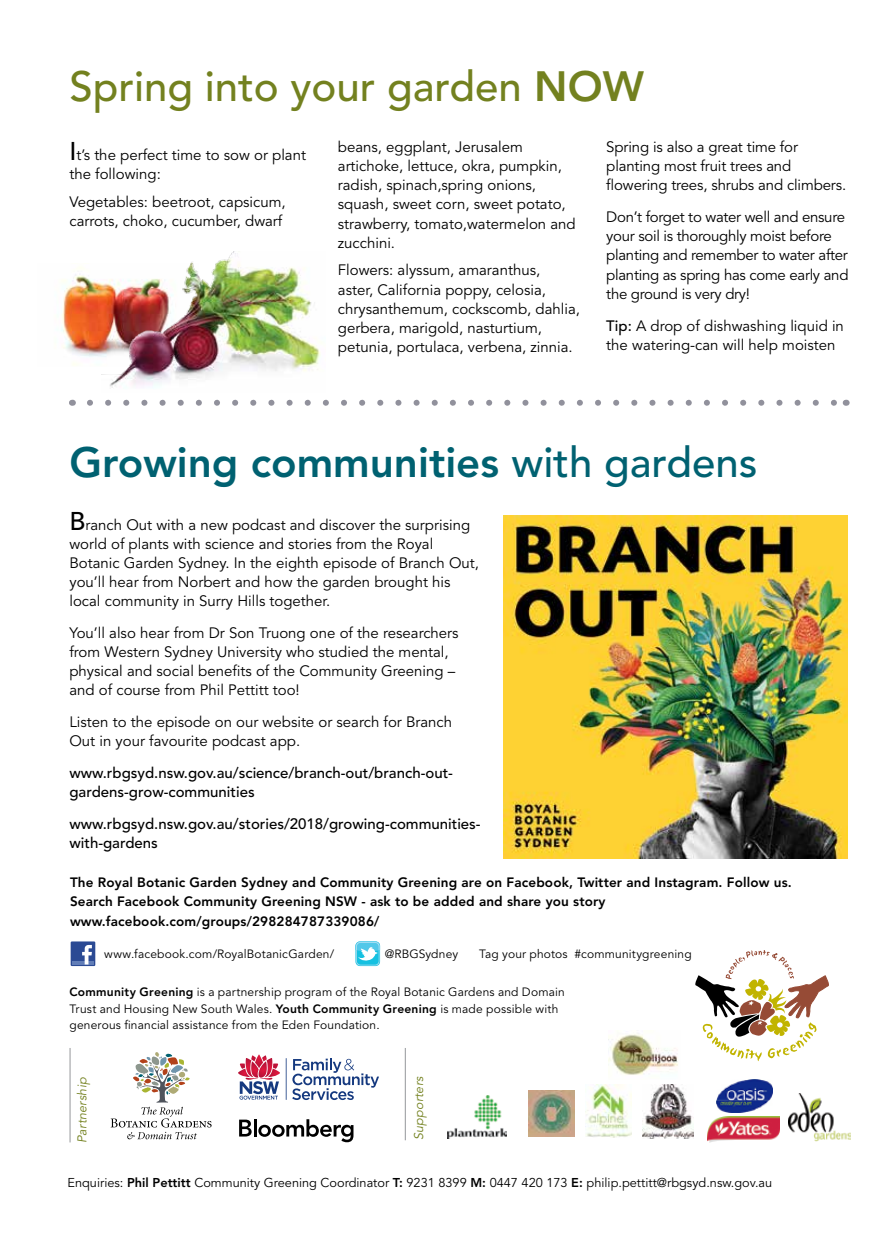
<style>
.page{position:relative;width:890px;height:1257px;background:#fff}
.page>*{position:absolute;margin:0;border:0;box-sizing:border-box;transform-origin:0 0}
.t1{font:800 42px "Avenir LT Std";color:#006171}
.t2{font:500 42px "Avenir LT Std";color:#73811f}
.t3{font:15px/19.2px "Avenir LT Std";color:#000}
.t4{font:15px/19.2px "Avenir LT Std";letter-spacing:-.02em;color:#000}
.t5{font:500 15px/19.2px "Avenir LT Std";color:#000}
.t6{font:800 13.5px/19.5px "Avenir LT Std";letter-spacing:.01em;color:#000}
.t7{font:12.75px "Avenir LT Std";color:#000}
.t8{font:italic 12.75px "Avenir LT Std";letter-spacing:.01em;color:#73811f}
.t9{font:italic 12.6px "Avenir LT Std";letter-spacing:.015em;color:#73811f}
.t10{font:12px/16.5px "Avenir LT Std";letter-spacing:.015em;color:#000}
.s1{font-weight:800}
.s2{font-weight:500;font-size:25.5px}
.s3{font-weight:500}
</style>
<div class="page">
<svg style="left:695px;top:950px;width:133px;height:110px"></svg>
<img style="left:707px;top:1116px;width:72px;height:25px">
<img style="left:716px;top:1079px;width:56px;height:33px">
<img style="left:642px;top:1084px;width:51px;height:54px">
<hr style="left:404px;top:1047px;width:2px;height:93px;background:#a7a9ac">
<hr style="left:69px;top:1047px;width:2px;height:95px;background:#a7a9ac">
<svg style="left:111px;top:1052px;width:100px;height:87px"></svg>
<img style="left:585px;top:1084px;width:46px;height:53px">
<img style="left:528px;top:1090px;width:46px;height:46px">
<img style="left:608px;top:1033px;width:70px;height:42px">
<img style="left:447px;top:1095px;width:59px;height:43px">
<hr style="left:286px;top:1058px;width:1px;height:41px;background:#15397f">
<svg style="left:292px;top:1058px;width:87px;height:41px"></svg>
<svg style="left:238px;top:1054px;width:42px;height:45px"></svg>
<img style="left:788px;top:1093px;width:62px;height:48px">
<div style="left:71px;top:941px;width:24px;height:25px;background:#2b4a94"></div>
<svg style="left:72px;top:961px;width:22px;height:3px"></svg>
<svg style="left:82px;top:945px;width:10px;height:19px"></svg>
<svg style="left:355px;top:941px;width:25px;height:25px"></svg>
<svg style="left:355px;top:941px;width:25px;height:24px"></svg>
<img style="left:61px;top:267px;width:41px;height:99px">
<svg style="left:239px;top:1119px;width:12px;height:17px"></svg>
<hr style="left:253px;top:1119px;width:3px;height:17px;background:#000">
<svg style="left:258px;top:1119px;width:95px;height:23px"></svg>
<img style="left:503px;top:515px;width:344px;height:343px">
<svg style="left:90px;top:400px;width:746px;height:6px"></svg>
<img style="left:102px;top:252px;width:218px;height:136px">
<h1 class="t2" style="left:69px;top:62px;width:576px">Spring into your garden <span class="s1">NOW</span></h1>
<p class="t3" style="left:69px;top:146px;width:238px"><span class="s2">I</span>t’s the perfect time to sow or plant the following:</p>
<p class="t3" style="left:69px;top:192px;width:218px">Vegetables: beetroot, capsicum, carrots, choko, cucumber, dwarf</p>
<p class="t3" style="left:338px;top:138px;width:239px">beans, eggplant, Jerusalem artichoke, lettuce, okra, pumpkin, radish, spinach,spring onions, squash, sweet corn, sweet potato, strawberry, tomato,watermelon and zucchini.</p>
<p class="t3" style="left:338px;top:261px;width:244px">Flowers: alyssum, amaranthus,<br>aster, California poppy, celosia, chrysanthemum, cockscomb, dahlia, gerbera, marigold, nasturtium, petunia, portulaca, verbena, zinnia.</p>
<p class="t3" style="left:606px;top:138px;width:241px">Spring is also a great time for planting most fruit trees and flowering trees, shrubs and climbers.</p>
<p class="t4" style="left:606px;top:208px;width:243px">Don’t forget to water well and ensure your soil is thoroughly moist before planting and remember to water after planting as spring has come early and the ground is very dry!</p>
<p class="t3" style="left:606px;top:316px;width:239px"><span class="s3">Tip:</span> A drop of dishwashing liquid in the watering-can will help moisten</p>
<h1 class="t1" style="left:69px;top:437px;width:689px">Growing communities <span class="s3">with gardens</span></h1>
<p class="t3" style="left:69px;top:515px;width:411px"><span class="s2">B</span>ranch Out with a new podcast and discover the surprising world of plants with science and stories from the Royal Botanic Garden Sydney. In the eighth episode of Branch Out, you’ll hear from Norbert and how the garden brought his local community in Surry Hills together.</p>
<p class="t3" style="left:69px;top:623px;width:390px">You’ll also hear from Dr Son Truong one of the researchers from Western Sydney University who studied the mental, physical and social benefits of the Community Greening – and of course from Phil Pettitt too!</p>
<p class="t3" style="left:69px;top:713px;width:384px">Listen to the episode on our website or search for Branch<br>Out in your favourite podcast app.</p>
<p class="t5" style="left:69px;top:763px;width:385px">www.rbgsyd.nsw.gov.au/science/branch-out/branch-out&shy;gardens-grow-communities</p>
<p class="t5" style="left:69px;top:814px;width:412px">www.rbgsyd.nsw.gov.au/stories/2018/growing-communities&shy;with-gardens</p>
<p class="t6" style="left:70px;top:872px;width:723px">The Royal Botanic Garden Sydney and Community Greening are on Facebook, Twitter and Instagram. Follow us.<br>Search Facebook Community Greening NSW - ask to be added and share you story www.facebook.com/groups/298284787339086/</p>
<p class="t10" style="left:104px;top:945px;width:232px">www.facebook.com/RoyalBotanicGarden/</p>
<p class="t10" style="left:384px;top:945px;width:75px">@RBGSydney</p>
<p class="t10" style="left:479px;top:945px;width:214px">Tag your photos #communitygreening</p>
<p class="t10" style="left:69px;top:984px;width:497px"><span class="s1">Community Greening</span> is a partnership program of the Royal Botanic Gardens and Domain<br>Trust and Housing New South Wales. <span class="s1">Youth Community Greening</span> is made possible with generous financial assistance from the Eden Foundation.</p>
<p class="t8" style="left:75px;top:1142px;width:67px;rotate:-90deg">Partnership</p>
<p class="t9" style="left:411px;top:1140px;width:65px;rotate:-90deg">Supporters</p>
<p class="t7" style="left:67px;top:1175px;width:706px">Enquiries: <span class="s1">Phil Pettitt</span> Community Greening Coordinator <span class="s1">T:</span> 9231 8399 <span class="s1">M:</span> 0447 420 173 <span class="s1">E:</span> philip.pettitt@rbgsyd.nsw.gov.au</p>
</div>
